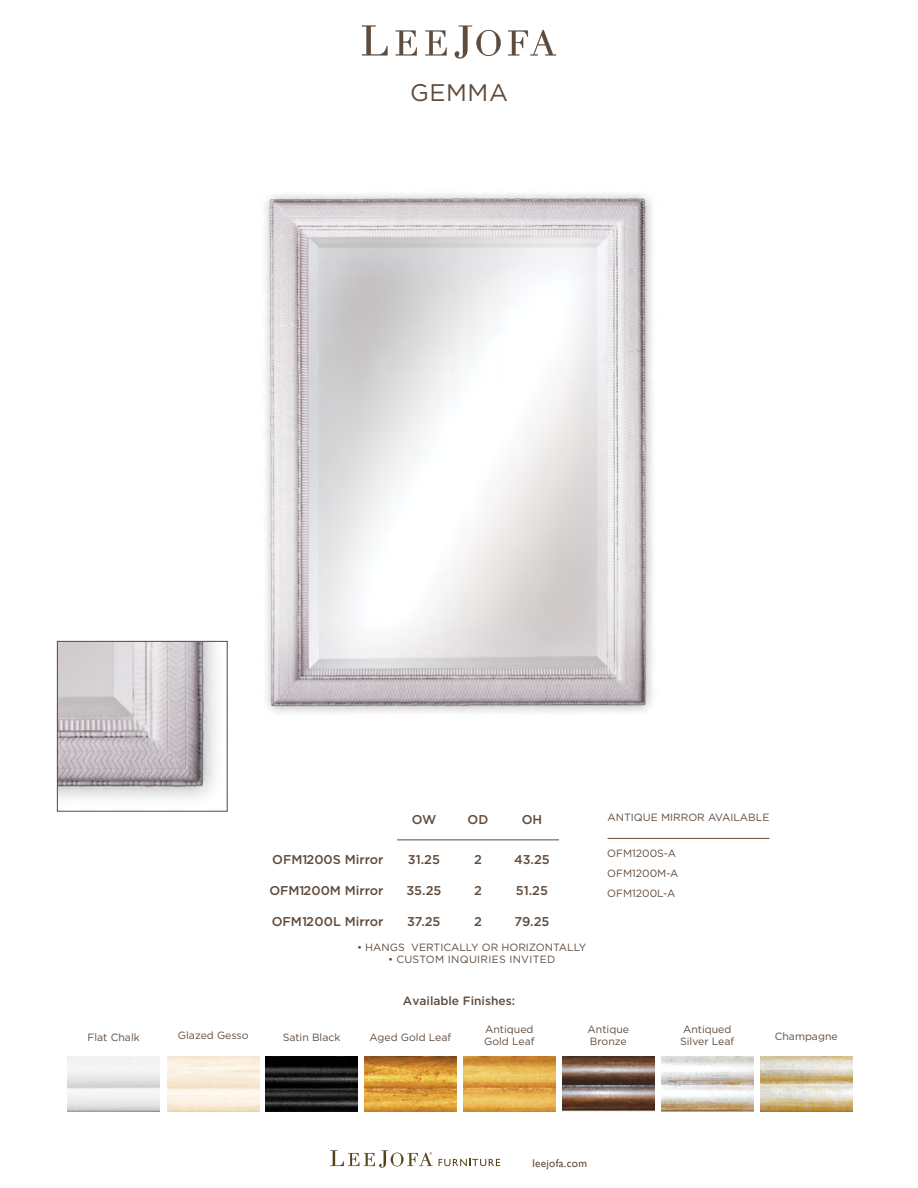
<style>
.page{position:relative;width:918px;height:1188px;background:#fff}
.page>*{position:absolute;margin:0;border:0;box-sizing:border-box;transform-origin:0 0}
.t1{font:24px "Gotham";letter-spacing:.025em;color:#5f4b3c}
.t2{font:500 12.75px "Gotham HTF";color:#5f4b3c}
.t3{font:500 12px "Gotham HTF";color:#5f4b3c}
.t4{font:11.25px "Gill Sans";letter-spacing:.025em;color:#5f4b3c}
.t5{font:10.5px/12.6px "Gotham HTF";color:#5f4b3c}
.t6{font:10.5px "Gotham HTF";letter-spacing:.025em;color:#5f4b3c}
</style>
<div class="page">
<hr style="left:397px;top:840px;width:54px;height:1px;background:#5f4b3c">
<hr style="left:451px;top:840px;width:54px;height:1px;background:#5f4b3c">
<hr style="left:505px;top:840px;width:54px;height:1px;background:#5f4b3c">
<img style="left:264px;top:193px;width:389px;height:520px">
<img style="left:59px;top:643px;width:159px;height:157px">
<div style="left:57px;top:641px;width:170px;height:170px;border:1px solid #574643"></div>
<hr style="left:608px;top:838px;width:161px;height:1px;background:#5f4b3c">
<svg style="left:439px;top:1159px;width:61px;height:7px"></svg>
<svg style="left:330px;top:1150px;width:103px;height:18px"></svg>
<svg style="left:362px;top:26px;width:26px;height:29px"></svg>
<svg style="left:396px;top:30px;width:21px;height:25px"></svg>
<svg style="left:425px;top:31px;width:22px;height:24px"></svg>
<svg style="left:455px;top:26px;width:46px;height:33px"></svg>
<svg style="left:508px;top:30px;width:48px;height:25px"></svg>
<img style="left:463px;top:1056px;width:92px;height:55px">
<img style="left:562px;top:1056px;width:92px;height:55px">
<img style="left:661px;top:1056px;width:92px;height:55px">
<img style="left:364px;top:1056px;width:92px;height:55px">
<img style="left:265px;top:1056px;width:93px;height:55px">
<img style="left:760px;top:1056px;width:92px;height:55px">
<h1 class="t1" style="left:410px;top:80px;width:99px">GEMMA</h1>
<p class="t2" style="left:412px;top:812px;width:26px">OW</p>
<p class="t2" style="left:468px;top:812px;width:22px">OD</p>
<p class="t2" style="left:522px;top:812px;width:22px">OH</p>
<p class="t2" style="left:408px;top:852px;width:34px">31.25</p>
<p class="t2" style="left:474px;top:852px;width:9px">2</p>
<p class="t2" style="left:514px;top:852px;width:37px">43.25</p>
<p class="t2" style="left:407px;top:883px;width:36px">35.25</p>
<p class="t2" style="left:474px;top:883px;width:9px">2</p>
<p class="t2" style="left:516px;top:883px;width:34px">51.25</p>
<p class="t2" style="left:407px;top:914px;width:35px">37.25</p>
<p class="t2" style="left:474px;top:914px;width:9px">2</p>
<p class="t2" style="left:514px;top:914px;width:36px">79.25</p>
<p class="t2" style="left:272px;top:852px;width:113px">OFM1200S Mirror</p>
<p class="t2" style="left:269px;top:883px;width:116px">OFM1200M Mirror</p>
<p class="t2" style="left:272px;top:914px;width:113px">OFM1200L Mirror</p>
<p class="t5" style="left:357px;top:941px;width:231px">• HANGS VERTICALLY OR HORIZONTALLY</p>
<p class="t6" style="left:388px;top:954px;width:169px">• CUSTOM INQUIRIES INVITED</p>
<p class="t3" style="left:403px;top:994px;width:114px">Available Finishes:</p>
<p class="t5" style="left:608px;top:811px;width:163px">ANTIQUE MIRROR AVAILABLE</p>
<p class="t5" style="left:607px;top:843px;width:73px;line-height:20.2px">OFM1200S-A<br>OFM1200M-A<br>OFM1200L-A</p>
<p class="t5" style="left:484px;top:1023px;width:52px">Antiqued<br>Gold Leaf</p>
<p class="t5" style="left:680px;top:1023px;width:56px">Antiqued<br>Silver Leaf</p>
<p class="t5" style="left:588px;top:1023px;width:43px">Antique<br>Bronze</p>
<p class="t5" style="left:88px;top:1031px;width:54px">Flat Chalk</p>
<p class="t5" style="left:178px;top:1029px;width:72px">Glazed Gesso</p>
<p class="t5" style="left:283px;top:1031px;width:59px">Satin Black</p>
<p class="t5" style="left:370px;top:1031px;width:83px">Aged Gold Leaf</p>
<p class="t5" style="left:775px;top:1030px;width:64px">Champagne</p>
<p class="t4" style="left:532px;top:1156px;width:56px">leejofa.com</p>
</div>
